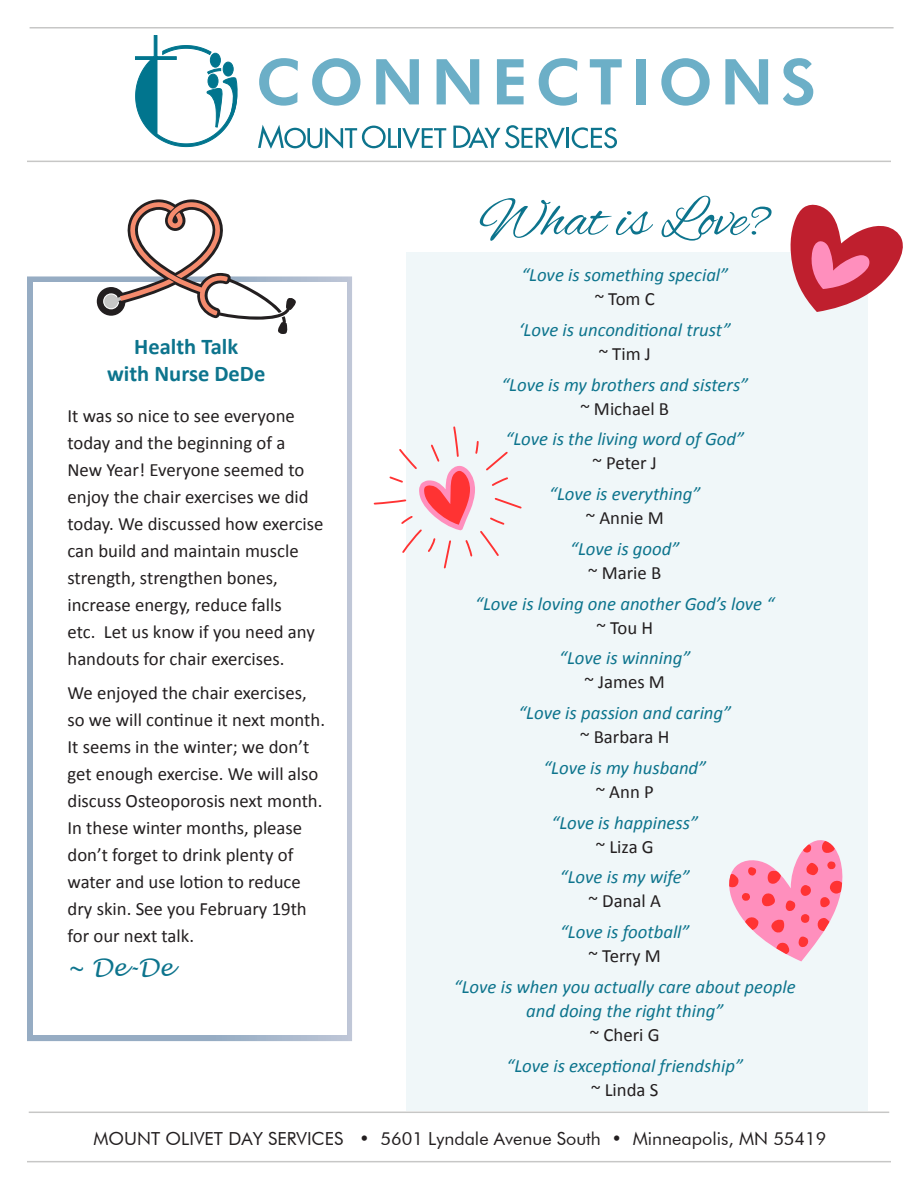
<style>
.page{position:relative;width:918px;height:1188px;background:#fff}
.page>*{position:absolute;margin:0;border:0;box-sizing:border-box;transform-origin:0 0}
.t1{font:800 63.3px "Futura BT";letter-spacing:.12em;color:#6cafc7}
.t2{font:57px "Alex Brush";color:#0d748d}
.t3{font:italic 24px "Lucida Handwriting";color:#0d748d}
.t4{font:700 22.5px/27px "Calibri";color:#0d748d;text-align:center}
.t5{font:18.75px/27px "Calibri";color:#231f20}
.t6{font:italic 18.75px/24px "Calibri";color:#0d748d;text-align:center}
.t7{font:18px "Futura BT";color:#231f20}
.s1{font-style:normal;color:#231f20}
</style>
<div class="page">
<div style="left:406px;top:253px;width:461px;height:858px;background:#f0f7f9"></div>
<div style="left:27px;top:276px;width:325px;height:765px;background:#fff;border:12px solid #fff"></div>
<svg style="left:97px;top:199px;width:199px;height:135px"></svg>
<hr style="left:29px;top:1112px;width:860px;height:1px;background:#c7c7c6">
<hr style="left:27px;top:1161px;width:864px;height:1px;background:#c7c7c6">
<hr style="left:30px;top:27px;width:864px;height:1px;background:#c7c7c6">
<hr style="left:27px;top:161px;width:864px;height:1px;background:#c7c7c6">
<svg style="left:135px;top:35px;width:103px;height:112px"></svg>
<svg style="left:258px;top:125px;width:188px;height:24px"></svg>
<svg style="left:453px;top:125px;width:112px;height:24px"></svg>
<hr style="left:566px;top:128px;width:3px;height:20px;background:#0d748d">
<svg style="left:572px;top:127px;width:45px;height:21px"></svg>
<svg style="left:729px;top:840px;width:114px;height:121px"></svg>
<svg style="left:789px;top:204px;width:114px;height:108px"></svg>
<svg style="left:373px;top:426px;width:149px;height:143px"></svg>
<p class="t1" style="left:256px;top:43px;width:562px">CONNECTIONS</p>
<p class="t4" style="left:107px;top:332px;width:160px">Health Talk<br>with Nurse DeDe</p>
<p class="t5" style="left:68px;top:402px;width:258px">It was so nice to see everyone today and the beginning of a<br>New Year! Everyone seemed to enjoy the chair exercises we did today. We discussed how exercise can build and maintain muscle strength, strengthen bones, increase energy, reduce falls<br>etc. Let us know if you need any handouts for chair exercises.</p>
<p class="t5" style="left:68px;top:678px;width:259px">We enjoyed the chair exercises, so we will continue it next month.<br>It seems in the winter; we don’t get enough exercise. We will also discuss Osteoporosis next month.<br>In these winter months, please don’t forget to drink plenty of water and use lotion to reduce dry skin. See you February 19th for our next talk.</p>
<p class="t3" style="left:68px;top:953px;width:107px">~ De-De</p>
<p class="t2" style="left:479px;top:187px;width:292px">What is Love?</p>
<p class="t6" style="left:521px;top:262px;width:208px">“Love is something special” <span class="s1">~ Tom C</span></p>
<p class="t6" style="left:519px;top:317px;width:213px">‘Love is unconditional trust” <span class="s1">~ Tim J</span></p>
<p class="t6" style="left:501px;top:372px;width:248px">“Love is my brothers and sisters” <span class="s1">~ Michael B</span></p>
<p class="t6" style="left:506px;top:426px;width:240px">“Love is the living word of God” <span class="s1">~ Peter J</span></p>
<p class="t6" style="left:549px;top:481px;width:153px">“Love is everything” <span class="s1">~ Annie M</span></p>
<p class="t6" style="left:570px;top:536px;width:111px">“Love is good” <span class="s1">~ Marie B</span></p>
<p class="t6" style="left:475px;top:591px;width:301px">“Love is loving one another God’s love “ <span class="s1">~ Tou H</span></p>
<p class="t6" style="left:559px;top:645px;width:133px">“Love is winning” <span class="s1">~ James M</span></p>
<p class="t6" style="left:518px;top:700px;width:214px">“Love is passion and caring” <span class="s1">~ Barbara H</span></p>
<p class="t6" style="left:543px;top:755px;width:164px">“Love is my husband” <span class="s1">~ Ann P</span></p>
<p class="t6" style="left:552px;top:810px;width:148px">“Love is happiness” <span class="s1">~ Liza G</span></p>
<p class="t6" style="left:560px;top:864px;width:131px">“Love is my wife” <span class="s1">~ Danal A</span></p>
<p class="t6" style="left:560px;top:919px;width:131px">“Love is football” <span class="s1">~ Terry M</span></p>
<p class="t6" style="left:454px;top:974px;width:343px">“Love is when you actually care about people and doing the right thing”<br><span class="s1">~ Cheri G</span></p>
<p class="t6" style="left:507px;top:1053px;width:238px">“Love is exceptional friendship” <span class="s1">~ Linda S</span></p>
<p class="t7" style="left:94px;top:1127px;width:734px">MOUNT OLIVET DAY SERVICES • 5601 Lyndale Avenue South • Minneapolis, MN 55419</p>
</div>
